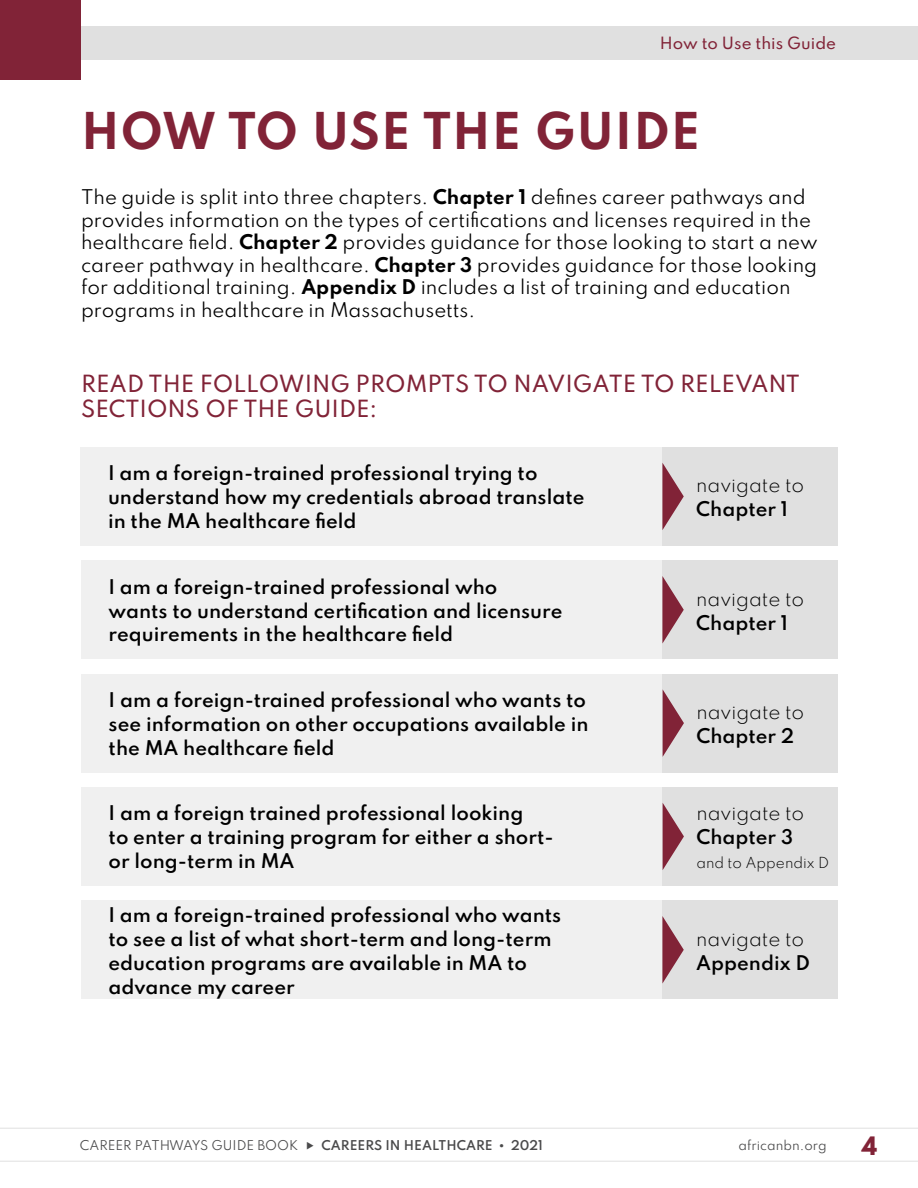
<style>
.page{position:relative;width:918px;height:1188px;background:#fff}
.page>*{position:absolute;margin:0;border:0;box-sizing:border-box;transform-origin:0 0}
.t1{font:700 45px "Spartan";letter-spacing:.025em;color:#812337}
.t2{font:800 22.5px "Spartan";color:#812337}
.t3{font:500 21px/25.2px "Spartan";color:#812337}
.t4{font:600 18px/24px "Spartan";color:#000}
.t5{font:18px/22.5px "Spartan";color:#000}
.t6{font:300 18px "Spartan";color:#000}
.t7{font:500 15px "Spartan";color:#812337}
.t8{font:300 13.5px "Spartan";color:#000}
.t9{font:12px "Spartan";color:#4a4a4b}
.t10{font:600 12px "Spartan";color:#4a4a4b}
.s1{font-weight:700}
</style>
<div class="page">
<div style="left:81px;top:26px;width:837px;height:34px;background:#e0e0e0"></div>
<div style="left:0;top:0;width:81px;height:80px;background:#812337"></div>
<div style="left:81px;top:447px;width:581px;height:99px;background:#f0f0f0"></div>
<div style="left:662px;top:447px;width:175px;height:99px;background:#e0e0e0"></div>
<svg style="left:662px;top:463px;width:22px;height:67px"></svg>
<div style="left:81px;top:560px;width:581px;height:99px;background:#f0f0f0"></div>
<div style="left:662px;top:560px;width:175px;height:99px;background:#e0e0e0"></div>
<svg style="left:662px;top:576px;width:22px;height:68px"></svg>
<div style="left:81px;top:674px;width:582px;height:98px;background:#f0f0f0"></div>
<div style="left:663px;top:674px;width:175px;height:98px;background:#e0e0e0"></div>
<svg style="left:663px;top:690px;width:21px;height:66px"></svg>
<div style="left:81px;top:787px;width:582px;height:99px;background:#f0f0f0"></div>
<div style="left:663px;top:787px;width:175px;height:99px;background:#e0e0e0"></div>
<svg style="left:663px;top:803px;width:21px;height:67px"></svg>
<div style="left:81px;top:900px;width:581px;height:99px;background:#f0f0f0"></div>
<div style="left:662px;top:900px;width:175px;height:99px;background:#e0e0e0"></div>
<svg style="left:662px;top:916px;width:22px;height:68px"></svg>
<svg style="left:0;top:1128px;width:918px;height:34px"></svg>
<p class="t7" style="left:660px;top:31px;width:178px">How to Use this Guide</p>
<h1 class="t1" style="left:81px;top:97px;width:621px">HOW TO USE THE GUIDE</h1>
<p class="t5" style="left:81px;top:186px;width:738px">The guide is split into three chapters. <span class="s1">Chapter 1</span> defines career pathways and provides information on the types of certifications and licenses required in the healthcare field. <span class="s1">Chapter 2</span> provides guidance for those looking to start a new career pathway in healthcare. <span class="s1">Chapter 3</span> provides guidance for those looking for additional training. <span class="s1">Appendix D</span> includes a list of training and education programs in healthcare in Massachusetts.</p>
<p class="t3" style="left:81px;top:370px;width:720px">READ THE FOLLOWING PROMPTS TO NAVIGATE TO RELEVANT<br>SECTIONS OF THE GUIDE:</p>
<p class="t4" style="left:108px;top:460px;width:478px">I am a foreign-trained professional trying to understand how my credentials abroad translate in the MA healthcare field</p>
<p class="t4" style="left:108px;top:574px;width:456px">I am a foreign-trained professional who<br>wants to understand certification and licensure requirements in the healthcare field</p>
<p class="t4" style="left:109px;top:687px;width:482px">I am a foreign-trained professional who wants to see information on other occupations available in the MA healthcare field</p>
<p class="t6" style="left:696px;top:471px;width:109px">navigate to</p>
<p class="t4" style="left:696px;top:496px;width:93px">Chapter 1</p>
<p class="t6" style="left:696px;top:585px;width:109px">navigate to</p>
<p class="t4" style="left:696px;top:610px;width:93px">Chapter 1</p>
<p class="t6" style="left:696px;top:698px;width:109px">navigate to</p>
<p class="t4" style="left:696px;top:723px;width:99px">Chapter 2</p>
<p class="t4" style="left:109px;top:800px;width:447px">I am a foreign trained professional looking<br>to enter a training program for either a short&shy;or long-term in MA</p>
<p class="t6" style="left:696px;top:799px;width:109px">navigate to</p>
<p class="t4" style="left:696px;top:824px;width:98px">Chapter 3</p>
<p class="t8" style="left:696px;top:853px;width:134px">and to Appendix D</p>
<p class="t4" style="left:108px;top:902px;width:454px">I am a foreign-trained professional who wants to see a list of what short-term and long-term education programs are available in MA to advance my career</p>
<p class="t6" style="left:696px;top:925px;width:109px">navigate to</p>
<p class="t4" style="left:696px;top:950px;width:115px">Appendix D</p>
<p class="t9" style="left:80px;top:1136px;width:220px">CAREER PATHWAYS GUIDE BOOK</p>
<p class="t10" style="left:322px;top:1136px;width:223px">CAREERS IN HEALTHCARE • 2021</p>
<p class="t9" style="left:739px;top:1136px;width:90px">africanbn.org</p>
<p class="t2" style="left:861px;top:1129px;width:18px">4</p>
</div>
